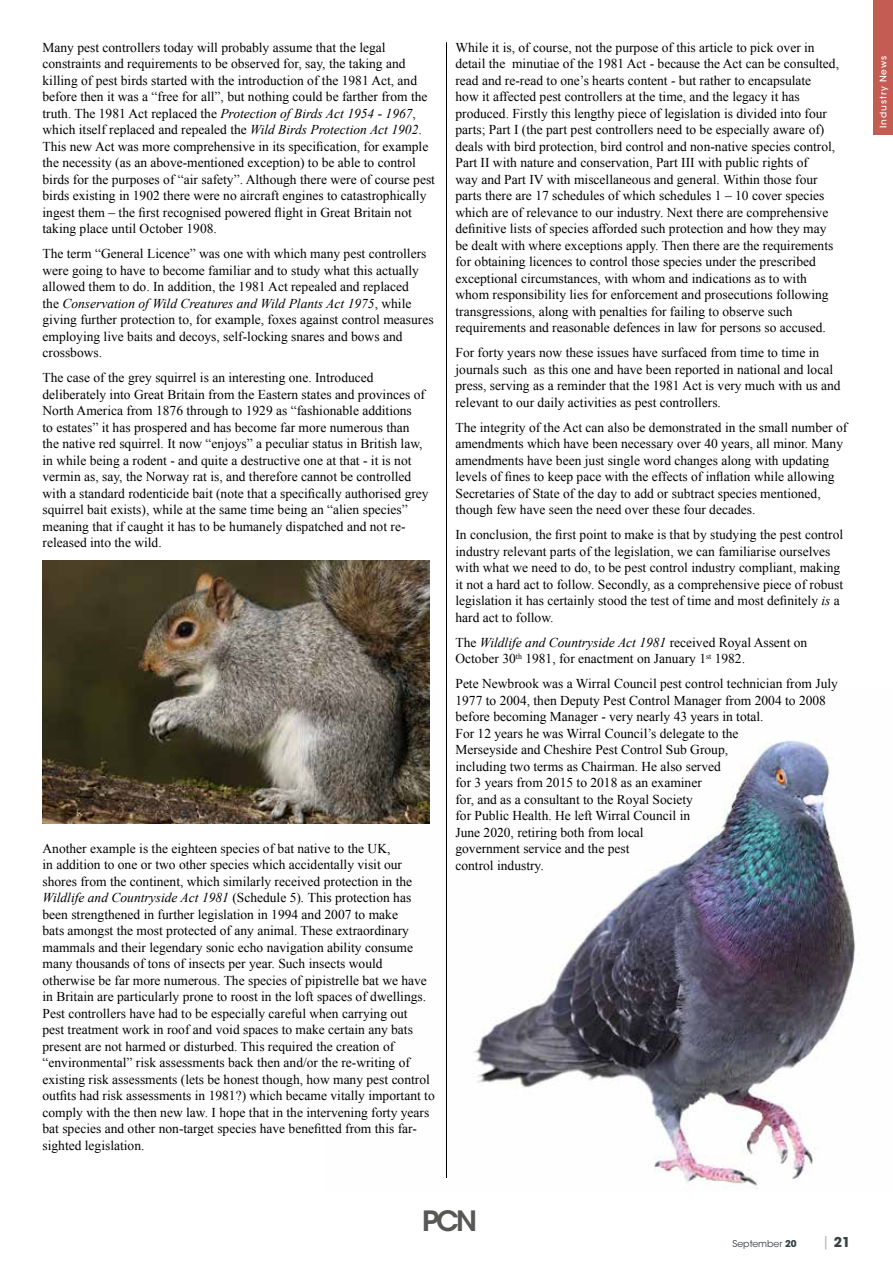
<style>
.page{position:relative;width:893px;height:1263px;background:#fff}
.page>*{position:absolute;margin:0;border:0;box-sizing:border-box;transform-origin:0 0}
.t1{font:600 27.75px "ITC Avant Garde Std";color:#575756}
.t2{font:13.5px/16.5px "Times New Roman";color:#000}
.t3{font:700 13.5px "ITC Avant Garde Pro";color:#364248}
.t4{font:9.3px "ITC Avant Garde Std";color:#364248}
.t5{font:500 9px "ITC Avant Garde Std";letter-spacing:.1em;color:#fff}
.s1{font-style:italic}
.s2{font-family:"ITC Avant Garde Pro";font-weight:700}
.s3{font-family:"ITC Avant Garde Std";font-weight:400;color:#a5b3bb}
</style>
<div class="page">
<img style="left:429px;top:688px;width:426px;height:501px">
<hr style="left:446px;top:43px;width:1px;height:1135px;background:#000">
<div style="left:873px;top:0;width:20px;height:134px;background:#c45c53"></div>
<img style="left:43px;top:560px;width:386px;height:264px">
<p class="t2" style="left:43px;top:39px;width:394px">Many pest controllers today will probably assume that the legal constraints and requirements to be observed for, say, the taking and killing of pest birds started with the introduction of the 1981 Act, and before then it was a “free for all”, but nothing could be farther from the truth. The 1981 Act replaced the <span class="s1">Protection of Birds Act 1954 - 1967</span>, which itself replaced and repealed the <span class="s1">Wild Birds Protection Act 1902</span>.<br>This new Act was more comprehensive in its specification, for example the necessity (as an above-mentioned exception) to be able to control birds for the purposes of “air safety”. Although there were of course pest birds existing in 1902 there were no aircraft engines to catastrophically ingest them – the first recognised powered flight in Great Britain not taking place until October 1908.</p>
<p class="t2" style="left:43px;top:245px;width:393px">The term “General Licence” was one with which many pest controllers were going to have to become familiar and to study what this actually allowed them to do. In addition, the 1981 Act repealed and replaced<br>the <span class="s1">Conservation of Wild Creatures and Wild Plants Act 1975</span>, while giving further protection to, for example, foxes against control measures employing live baits and decoys, self-locking snares and bows and crossbows.</p>
<p class="t2" style="left:43px;top:369px;width:388px">The case of the grey squirrel is an interesting one. Introduced deliberately into Great Britain from the Eastern states and provinces of North America from 1876 through to 1929 as “fashionable additions<br>to estates” it has prospered and has become far more numerous than the native red squirrel. It now “enjoys” a peculiar status in British law, in while being a rodent - and quite a destructive one at that - it is not vermin as, say, the Norway rat is, and therefore cannot be controlled with a standard rodenticide bait (note that a specifically authorised grey squirrel bait exists), while at the same time being an “alien species” meaning that if caught it has to be humanely dispatched and not re&shy;released into the wild.</p>
<p class="t2" style="left:43px;top:840px;width:394px">Another example is the eighteen species of bat native to the UK,<br>in addition to one or two other species which accidentally visit our shores from the continent, which similarly received protection in the <span class="s1">Wildlife and Countryside Act 1981</span> (Schedule 5)<span class="s1">.</span> This protection has been strengthened in further legislation in 1994 and 2007 to make<br>bats amongst the most protected of any animal. These extraordinary mammals and their legendary sonic echo navigation ability consume many thousands of tons of insects per year. Such insects would otherwise be far more numerous. The species of pipistrelle bat we have in Britain are particularly prone to roost in the loft spaces of dwellings.<br>Pest controllers have had to be especially careful when carrying out<br>pest treatment work in roof and void spaces to make certain any bats present are not harmed or disturbed. This required the creation of “environmental” risk assessments back then and/or the re-writing of existing risk assessments (lets be honest though, how many pest control outfits had risk assessments in 1981?) which became vitally important to comply with the then new law. I hope that in the intervening forty years bat species and other non-target species have benefitted from this far&shy;sighted legislation.</p>
<p class="t2" style="left:455px;top:39px;width:385px">While it is, of course, not the purpose of this article to pick over in detail the minutiae of the 1981 Act - because the Act can be consulted, read and re-read to one’s hearts content - but rather to encapsulate<br>how it affected pest controllers at the time, and the legacy it has produced. Firstly this lengthy piece of legislation is divided into four parts; Part I (the part pest controllers need to be especially aware of) deals with bird protection, bird control and non-native species control, Part II with nature and conservation, Part III with public rights of<br>way and Part IV with miscellaneous and general. Within those four parts there are 17 schedules of which schedules 1 – 10 cover species which are of relevance to our industry. Next there are comprehensive definitive lists of species afforded such protection and how they may be dealt with where exceptions apply. Then there are the requirements for obtaining licences to control those species under the prescribed exceptional circumstances, with whom and indications as to with whom responsibility lies for enforcement and prosecutions following transgressions, along with penalties for failing to observe such requirements and reasonable defences in law for persons so accused.</p>
<p class="t2" style="left:455px;top:344px;width:387px">For forty years now these issues have surfaced from time to time in journals such as this one and have been reported in national and local press, serving as a reminder that the 1981 Act is very much with us and relevant to our daily activities as pest controllers.</p>
<p class="t2" style="left:455px;top:419px;width:393px">The integrity of the Act can also be demonstrated in the small number of amendments which have been necessary over 40 years, all minor. Many amendments have been just single word changes along with updating levels of fines to keep pace with the effects of inflation while allowing Secretaries of State of the day to add or subtract species mentioned, though few have seen the need over these four decades.</p>
<p class="t2" style="left:455px;top:526px;width:389px">In conclusion, the first point to make is that by studying the pest control industry relevant parts of the legislation, we can familiarise ourselves with what we need to do, to be pest control industry compliant, making it not a hard act to follow. Secondly, as a comprehensive piece of robust legislation it has certainly stood the test of time and most definitely <span class="s1">is</span> a hard act to follow.</p>
<p class="t2" style="left:455px;top:634px;width:353px">The <span class="s1">Wildlife and Countryside Act 1981</span> received Royal Assent on<br>October 30<sup>th</sup> 1981, for enactment on January 1<sup>st</sup> 1982.</p>
<p class="t2" style="left:455px;top:675px;width:384px">Pete Newbrook was a Wirral Council pest control technician from July 1977 to 2004, then Deputy Pest Control Manager from 2004 to 2008 before becoming Manager - very nearly 43 years in total.<br>For 12 years he was Wirral Council’s delegate to the<br>Merseyside and Cheshire Pest Control Sub Group,<br>including two terms as Chairman. He also served<br>for 3 years from 2015 to 2018 as an examiner<br>for, and as a consultant to the Royal Society<br>for Public Health. He left Wirral Council in<br>June 2020, retiring both from local<br>government service and the pest<br>control industry.</p>
<h1 class="t1" style="left:422px;top:1203px;width:57px">PCN</h1>
<p class="t4" style="left:732px;top:1238px;width:66px">September <span class="s2">20</span></p>
<p class="t3" style="left:822px;top:1233px;width:30px"><span class="s3">|</span> 21</p>
<p class="t5" style="left:877px;top:128px;width:74px;rotate:-90deg">Industry News</p>
</div>
